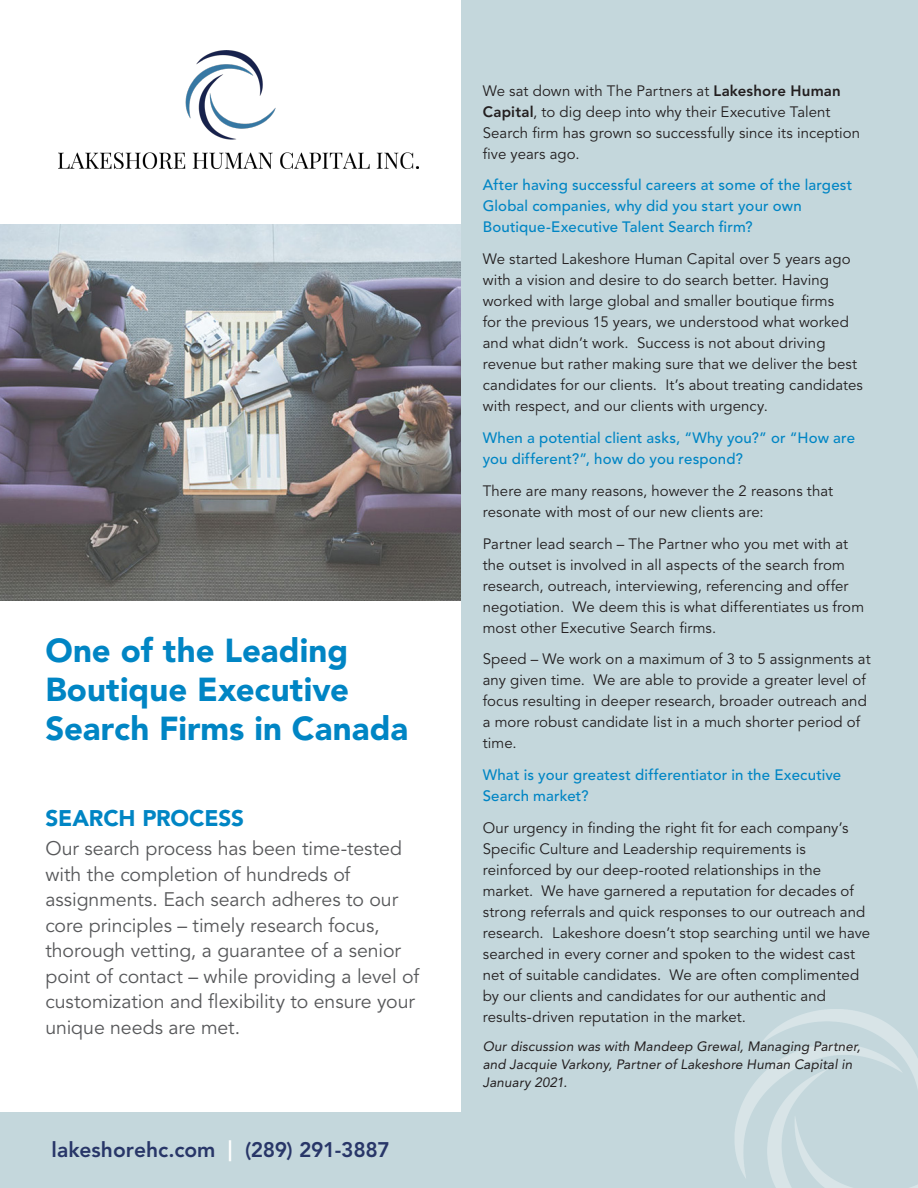
<style>
.page{position:relative;width:918px;height:1188px;background:#fff}
.page>*{position:absolute;margin:0;border:0;box-sizing:border-box;transform-origin:0 0}
.t1{font:900 33px/39px "Avenir LT Std";color:#0085c4}
.t2{font:900 22.5px "Avenir LT Std";letter-spacing:-.005em;color:#0085c4}
.t3{font:800 21px "Avenir LT Std";color:#283668}
.t4{font:19.5px/25.5px "Avenir LT Std";letter-spacing:-.005em;color:#57585a}
.t5{font:15px/21px "Avenir LT Std";letter-spacing:.005em;color:#231f20}
.t6{font:500 15px/21px "Avenir LT Std";letter-spacing:.01em;color:#0085c4}
.t7{font:italic 13.5px/18px "Avenir LT Std";letter-spacing:.01em;color:#231f20}
.s1{color:#fff}
.s2{font-weight:800}
</style>
<div class="page">
<img style="left:0;top:225px;width:462px;height:375px">
<img style="left:58px;top:51px;width:360px;height:118px">
<div style="left:0;top:1112px;width:462px;height:76px;background:#c4d7dc"></div>
<div style="left:462px;top:0;width:456px;height:1188px;background:#c4d7dc"></div>
<img style="left:735px;top:1010px;width:183px;height:178px">
<p class="t1" style="left:45px;top:631px;width:364px">One of the Leading<br>Boutique Executive<br>Search Firms in Canada</p>
<p class="t2" style="left:45px;top:805px;width:200px">SEARCH PROCESS</p>
<p class="t4" style="left:45px;top:836px;width:375px">Our search process has been time-tested with the completion of hundreds of assignments. Each search adheres to our core principles – timely research focus, thorough vetting, a guarantee of a senior point of contact – while providing a level of customization and flexibility to ensure your unique needs are met.</p>
<p class="t3" style="left:52px;top:1137px;width:340px">lakeshorehc.com <span class="s1">|</span> (289) 291-3887</p>
<p class="t5" style="left:483px;top:80px;width:379px">We sat down with The Partners at <span class="s2">Lakeshore Human Capital</span>, to dig deep into why their Executive Talent Search firm has grown so successfully since its inception five years ago.</p>
<p class="t6" style="left:483px;top:175px;width:371px">After having successful careers at some of the largest<br>Global companies, why did you start your own<br>Boutique-Executive Talent Search firm?</p>
<p class="t5" style="left:483px;top:249px;width:382px">We started Lakeshore Human Capital over 5 years ago with a vision and desire to do search better. Having worked with large global and smaller boutique firms<br>for the previous 15 years, we understood what worked and what didn’t work. Success is not about driving revenue but rather making sure that we deliver the best candidates for our clients. It’s about treating candidates with respect, and our clients with urgency.</p>
<p class="t6" style="left:483px;top:428px;width:374px">When a potential client asks, “Why you?” or “How are you different?”, how do you respond?</p>
<p class="t5" style="left:483px;top:481px;width:352px">There are many reasons, however the 2 reasons that resonate with most of our new clients are:</p>
<p class="t5" style="left:483px;top:533px;width:383px">Partner lead search – The Partner who you met with at the outset is involved in all aspects of the search from research, outreach, interviewing, referencing and offer negotiation. We deem this is what differentiates us from most other Executive Search firms.</p>
<p class="t5" style="left:483px;top:649px;width:389px">Speed – We work on a maximum of 3 to 5 assignments at any given time. We are able to provide a greater level of focus resulting in deeper research, broader outreach and a more robust candidate list in a much shorter period of time.</p>
<p class="t6" style="left:483px;top:765px;width:360px">What is your greatest differentiator in the Executive<br>Search market?</p>
<p class="t5" style="left:483px;top:818px;width:389px">Our urgency in finding the right fit for each company’s Specific Culture and Leadership requirements is reinforced by our deep-rooted relationships in the market. We have garnered a reputation for decades of strong referrals and quick responses to our outreach and research. Lakeshore doesn’t stop searching until we have searched in every corner and spoken to the widest cast net of suitable candidates. We are often complimented by our clients and candidates for our authentic and results-driven reputation in the market.</p>
<p class="t7" style="left:483px;top:1037px;width:379px">Our discussion was with Mandeep Grewal, Managing Partner, and Jacquie Varkony, Partner of Lakeshore Human Capital in<br>January 2021.</p>
</div>
